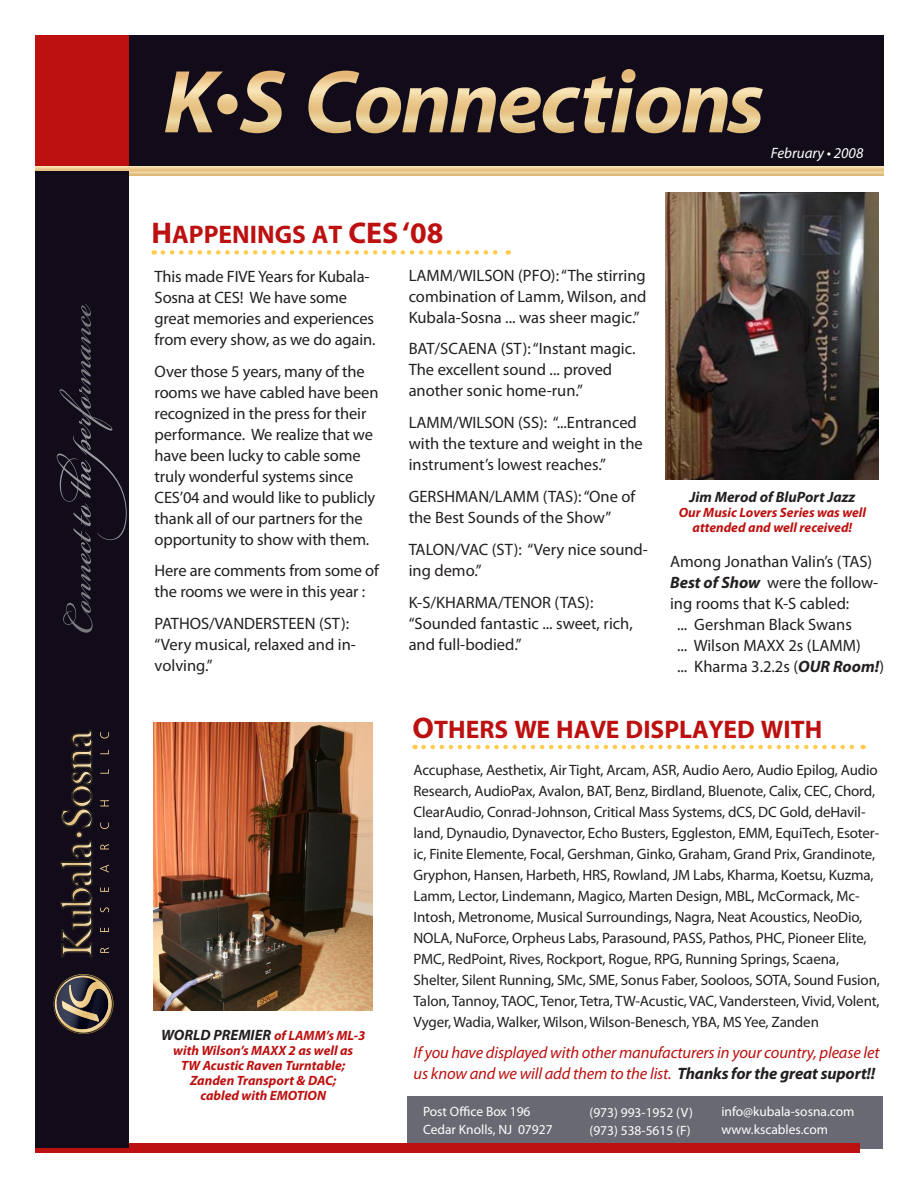
<style>
.page{position:relative;width:918px;height:1188px;background:#fff}
.page>*{position:absolute;margin:0;border:0;box-sizing:border-box;transform-origin:0 0}
.Headline{font:700 25.5px "Myriad Pro";color:#bc1110}
.Body{font:16.5px/21px "Myriad Pro";letter-spacing:-.005em;color:#231f20}
.Body-2{font:italic 16.5px/21px "Myriad Pro";letter-spacing:-.01em;color:#bc1110}
.Body-3{font:15px/21px "Myriad Pro";letter-spacing:-.01em;color:#231f20}
.t1{font:italic 700 15px "Myriad Pro";color:#231f20}
.Masthead{font:italic 15px "Myriad Pro";color:#fff}
.t2{font:italic 700 13.5px/15px "Myriad Pro";color:#bc1110;text-align:center}
.t3{font:13.5px/18px "Myriad Pro";color:#fff}
.s1{font-size:30px}
.s2{font-weight:700;font-style:italic}
.s3{font-size:13.5px;color:#bc1110}
.s4{font-weight:700;color:#231f20}
</style>
<div class="page">
<svg style="left:35px;top:165px;width:849px;height:11px;background:#d6b885"></svg>
<div style="left:407px;top:1096px;width:475px;height:53px;background:#696973"></div>
<div style="left:35px;top:1143px;width:825px;height:10px;background:#bc1110"></div>
<div style="left:109px;top:35px;width:775px;height:130px;background:#120b19"></div>
<div style="left:35px;top:35px;width:93px;height:130px;background:#bc1110"></div>
<div style="left:35px;top:171px;width:93px;height:977px;background:#120b19"></div>
<svg style="left:57px;top:304px;width:55px;height:329px"></svg>
<svg style="left:100px;top:947px;width:9px;height:6px"></svg>
<svg style="left:100px;top:928px;width:9px;height:4px"></svg>
<svg style="left:100px;top:907px;width:9px;height:5px"></svg>
<svg style="left:100px;top:887px;width:9px;height:5px"></svg>
<svg style="left:100px;top:865px;width:9px;height:8px"></svg>
<svg style="left:100px;top:844px;width:9px;height:5px"></svg>
<svg style="left:100px;top:823px;width:9px;height:6px"></svg>
<svg style="left:100px;top:800px;width:9px;height:6px"></svg>
<svg style="left:100px;top:769px;width:9px;height:5px"></svg>
<svg style="left:100px;top:750px;width:9px;height:4px"></svg>
<svg style="left:100px;top:732px;width:9px;height:7px"></svg>
<svg style="left:60px;top:729px;width:33px;height:228px"></svg>
<svg style="left:53px;top:975px;width:59px;height:58px"></svg>
<div style="left:54px;top:975px;width:58px;height:58px;border:1px solid #231f20;border-radius:50%"></div>
<svg style="left:165px;top:72px;width:58px;height:60px"></svg>
<div style="left:217px;top:94px;width:21px;height:20px;background:linear-gradient(to bottom,#eed39f,#e4bf7f);border-radius:50%"></div>
<svg style="left:240px;top:71px;width:45px;height:62px"></svg>
<svg style="left:308px;top:69px;width:455px;height:64px"></svg>
<img style="left:153px;top:723px;width:219px;height:287px">
<svg style="left:163px;top:250px;width:346px;height:5px"></svg>
<svg style="left:424px;top:745px;width:440px;height:4px"></svg>
<img style="left:665px;top:192px;width:213px;height:288px">
<p class="Masthead" style="left:771px;top:144px;width:94px">February • 2008</p>
<p class="Headline" style="left:152px;top:218px;width:293px"><span class="s1">H</span>APPENINGS AT <span class="s1">CES ‘08</span></p>
<p class="Body" style="left:155px;top:265px;width:222px">This made FIVE Years for Kubala-<br>Sosna at CES! We have some great memories and experiences from every show, as we do again.</p>
<p class="Body" style="left:155px;top:360px;width:225px">Over those 5 years, many of the rooms we have cabled have been recognized in the press for their performance. We realize that we have been lucky to cable some truly wonderful systems since<br>CES’04 and would like to publicly thank all of our partners for the opportunity to show with them.</p>
<p class="Body" style="left:155px;top:560px;width:226px">Here are comments from some of the rooms we were in this year :</p>
<p class="Body" style="left:155px;top:613px;width:203px">PATHOS/VANDERSTEEN (ST): “Very musical, relaxed and in&shy;volving.”</p>
<p class="Body" style="left:409px;top:264px;width:239px;text-align:justify">LAMM/WILSON (PFO): “The stirring combination of Lamm, Wilson, and Kubala-Sosna ... was sheer magic.”</p>
<p class="Body" style="left:409px;top:338px;width:228px">BAT/SCAENA (ST): “Instant magic.<br>The excellent sound ... proved another sonic home-run.”</p>
<p class="Body" style="left:409px;top:412px;width:236px">LAMM/WILSON (SS): “...Entranced with the texture and weight in the instrument’s lowest reaches.”</p>
<p class="Body" style="left:409px;top:486px;width:228px">GERSHMAN/LAMM (TAS): “One of the Best Sounds of the Show”</p>
<p class="Body" style="left:409px;top:538px;width:241px">TALON/VAC (ST): “Very nice sound&shy;ing demo.”</p>
<p class="Body" style="left:409px;top:591px;width:226px">K-S/KHARMA/TENOR (TAS): “Sounded fantastic ... sweet, rich, and full-bodied.”</p>
<p class="t1" style="left:690px;top:487px;width:167px">Jim Merod of BluPort Jazz</p>
<p class="t2" style="left:679px;top:504px;width:189px">Our Music Lovers Series was well attended and well received!</p>
<p class="Body" style="left:670px;top:551px;width:204px">Among Jonathan Valin’s (TAS)</p>
<p class="Body" style="left:670px;top:572px;width:210px"><span class="s2">Best of Show</span> were the follow-</p>
<p class="Body" style="left:670px;top:593px;width:181px">ing rooms that K-S cabled:</p>
<p class="Body" style="left:677px;top:614px;width:176px">... Gershman Black Swans</p>
<p class="Body" style="left:677px;top:635px;width:185px">... Wilson MAXX 2s (LAMM)</p>
<p class="Body" style="left:677px;top:656px;width:208px">... Kharma 3.2.2s (<span class="s2">OUR Room!</span>)</p>
<p class="t1" style="left:161px;top:1025px;width:206px">WORLD PREMIER <span class="s3">of LAMM’s ML-3</span></p>
<p class="t2" style="left:173px;top:1042px;width:181px">with Wilson’s MAXX 2 as well as</p>
<p class="t2" style="left:181px;top:1057px;width:166px">TW Acustic Raven Turntable;</p>
<p class="t2" style="left:190px;top:1072px;width:148px">Zanden Transport &amp; DAC;</p>
<p class="t2" style="left:200px;top:1087px;width:127px">cabled with EMOTION</p>
<p class="Headline" style="left:412px;top:713px;width:408px"><span class="s1">O</span>THERS WE HAVE DISPLAYED WITH</p>
<p class="Body-3" style="left:414px;top:759px;width:468px">Accuphase, Aesthetix, Air Tight, Arcam, ASR, Audio Aero, Audio Epilog, Audio Research, AudioPax, Avalon, BAT, Benz, Birdland, Bluenote, Calix, CEC, Chord, ClearAudio, Conrad-Johnson, Critical Mass Systems, dCS, DC Gold, deHavil&shy;land, Dynaudio, Dynavector, Echo Busters, Eggleston, EMM, EquiTech, Esoter&shy;ic, Finite Elemente, Focal, Gershman, Ginko, Graham, Grand Prix, Grandinote, Gryphon, Hansen, Harbeth, HRS, Rowland, JM Labs, Kharma, Koetsu, Kuzma, Lamm, Lector, Lindemann, Magico, Marten Design, MBL, McCormack, Mc-Intosh, Metronome, Musical Surroundings, Nagra, Neat Acoustics, NeoDio, NOLA, NuForce, Orpheus Labs, Parasound, PASS, Pathos, PHC, Pioneer Elite, PMC, RedPoint, Rives, Rockport, Rogue, RPG, Running Springs, Scaena, Shelter, Silent Running, SMc, SME, Sonus Faber, Sooloos, SOTA, Sound Fusion, Talon, Tannoy, TAOC, Tenor, Tetra, TW-Acustic, VAC, Vandersteen, Vivid, Volent, Vyger, Wadia, Walker, Wilson, Wilson-Benesch, YBA, MS Yee, Zanden</p>
<p class="Body-2" style="left:414px;top:1042px;width:468px">If you have displayed with other manufacturers in your country, please let us know and we will add them to the list. <span class="s4">Thanks for the great suport!!</span></p>
<p class="t3" style="left:423px;top:1102px;width:109px">Post Office Box 196</p>
<p class="t3" style="left:423px;top:1120px;width:131px">Cedar Knolls, NJ 07927</p>
<p class="t3" style="left:590px;top:1103px;width:105px">(973) 993-1952 (V)</p>
<p class="t3" style="left:590px;top:1121px;width:103px">(973) 538-5615 (F)</p>
<p class="t3" style="left:721px;top:1102px;width:135px">info@kubala-sosna.com www.kscables.com</p>
</div>
